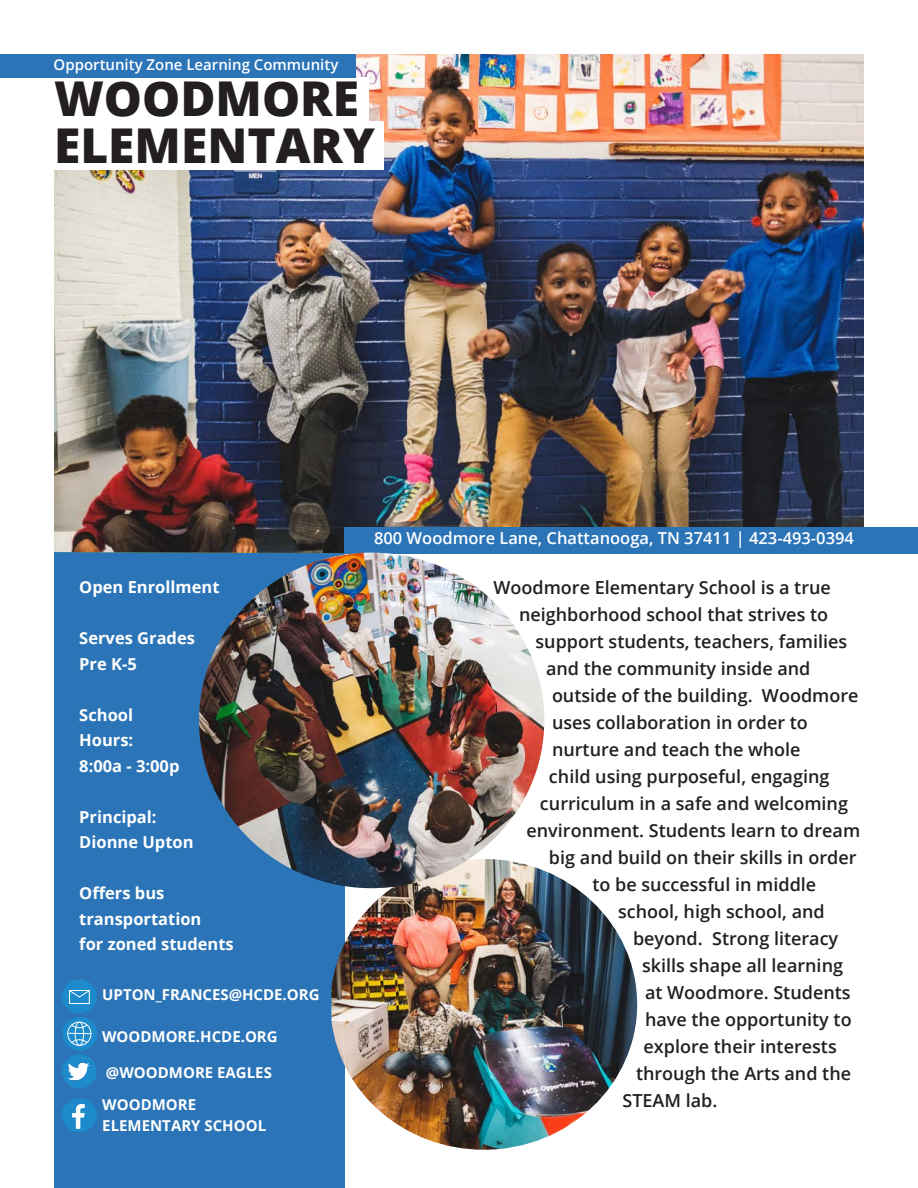
<style>
.page{position:relative;width:918px;height:1188px;background:#fff}
.page>*{position:absolute;margin:0;border:0;box-sizing:border-box;transform-origin:0 0}
.t1{font:800 48px "Open Sans";color:#231f20}
.t2{font:600 18px "Open Sans";color:#231f20}
.t3{font:700 16.5px/25.5px "Open Sans";color:#fff}
.t4{font:600 16.5px "Open Sans";color:#fff}
.t5{font:700 15px/21.6px "Open Sans";color:#fff}
.t6{font:600 15px "Open Sans";color:#fff}
</style>
<div class="page">
<div style="left:54px;top:536px;width:290px;height:652px;background:#2b74b7"></div>
<img style="left:54px;top:54px;width:810px;height:499px">
<div style="left:62px;top:1098px;width:35px;height:34px;background:#1c8acb;border-radius:50%"></div>
<svg style="left:72px;top:1104px;width:13px;height:25px"></svg>
<div style="left:62px;top:1054px;width:35px;height:34px;background:#1c8acb;border-radius:50%"></div>
<img style="left:69px;top:1062px;width:20px;height:19px">
<div style="left:62px;top:1017px;width:35px;height:34px;background:#1b8bcb;border-radius:50%"></div>
<div style="left:67px;top:1022px;width:24px;height:24px;border:1px solid #fff;border-radius:50%"></div>
<div style="left:75px;top:1022px;width:9px;height:24px;border:1px solid #fff;border-radius:50%"></div>
<svg style="left:67px;top:1024px;width:24px;height:20px"></svg>
<div style="left:344px;top:527px;width:574px;height:26px;background:#2b74b7"></div>
<div style="left:0;top:77px;width:368px;height:45px;background:#fff"></div>
<div style="left:0;top:54px;width:356px;height:23px;background:#2b74b7"></div>
<img style="left:331px;top:870px;width:306px;height:280px">
<img style="left:199px;top:553px;width:345px;height:335px">
<div style="left:62px;top:979px;width:35px;height:34px;background:#1c8acb;border-radius:50%"></div>
<div style="left:69px;top:990px;width:21px;height:14px;border:1px solid #fff"></div>
<svg style="left:69px;top:990px;width:21px;height:8px"></svg>
<div style="left:0;top:122px;width:383px;height:48px;background:#fff"></div>
<p class="t6" style="left:54px;top:55px;width:286px">Opportunity Zone Learning Community</p>
<p class="t1" style="left:54px;top:62px;width:307px">WOODMORE</p>
<p class="t1" style="left:54px;top:109px;width:323px">ELEMENTARY</p>
<p class="t3" style="left:79px;top:574px;width:142px">Open Enrollment</p>
<p class="t3" style="left:79px;top:625px;width:117px">Serves Grades<br>Pre K-5</p>
<p class="t3" style="left:79px;top:701px;width:56px">School<br>Hours:</p>
<p class="t3" style="left:79px;top:752px;width:102px">8:00a - 3:00p</p>
<p class="t3" style="left:79px;top:803px;width:79px">Principal:</p>
<p class="t3" style="left:79px;top:829px;width:116px">Dionne Upton</p>
<p class="t3" style="left:79px;top:880px;width:124px">Offers bus transportation</p>
<p class="t3" style="left:79px;top:931px;width:156px">for zoned students</p>
<p class="t5" style="left:102px;top:984px;width:219px">UPTON_FRANCES@HCDE.ORG</p>
<p class="t5" style="left:102px;top:1025px;width:177px">WOODMORE.HCDE.ORG</p>
<p class="t5" style="left:106px;top:1061px;width:167px">@WOODMORE EAGLES</p>
<p class="t5" style="left:102px;top:1093px;width:165px">WOODMORE<br>ELEMENTARY SCHOOL</p>
<p class="t4" style="left:374px;top:526px;width:481px">800 Woodmore Lane, Chattanooga, TN 37411 | 423-493-0394</p>
<p class="t2" style="left:494px;top:575px;width:339px">Woodmore Elementary School is a true</p>
<p class="t2" style="left:519px;top:602px;width:311px">neighborhood school that strives to</p>
<p class="t2" style="left:536px;top:629px;width:313px">support students, teachers, families</p>
<p class="t2" style="left:546px;top:656px;width:266px">and the community inside and</p>
<p class="t2" style="left:552px;top:683px;width:308px">outside of the building. Woodmore</p>
<p class="t2" style="left:552px;top:710px;width:257px">uses collaboration in order to</p>
<p class="t2" style="left:552px;top:737px;width:250px">nurture and teach the whole</p>
<p class="t2" style="left:549px;top:764px;width:282px">child using purposeful, engaging</p>
<p class="t2" style="left:540px;top:791px;width:310px">curriculum in a safe and welcoming</p>
<p class="t2" style="left:526px;top:818px;width:335px">environment. Students learn to dream</p>
<p class="t2" style="left:549px;top:845px;width:309px">big and build on their skills in order</p>
<p class="t2" style="left:592px;top:872px;width:225px">to be successful in middle</p>
<p class="t2" style="left:618px;top:899px;width:208px">school, high school, and</p>
<p class="t2" style="left:633px;top:926px;width:207px">beyond. Strong literacy</p>
<p class="t2" style="left:642px;top:953px;width:203px">skills shape all learning</p>
<p class="t2" style="left:645px;top:980px;width:207px">at Woodmore. Students</p>
<p class="t2" style="left:645px;top:1007px;width:208px">have the opportunity to</p>
<p class="t2" style="left:644px;top:1034px;width:195px">explore their interests</p>
<p class="t2" style="left:636px;top:1061px;width:217px">through the Arts and the</p>
<p class="t2" style="left:623px;top:1088px;width:96px">STEAM lab.</p>
</div>
